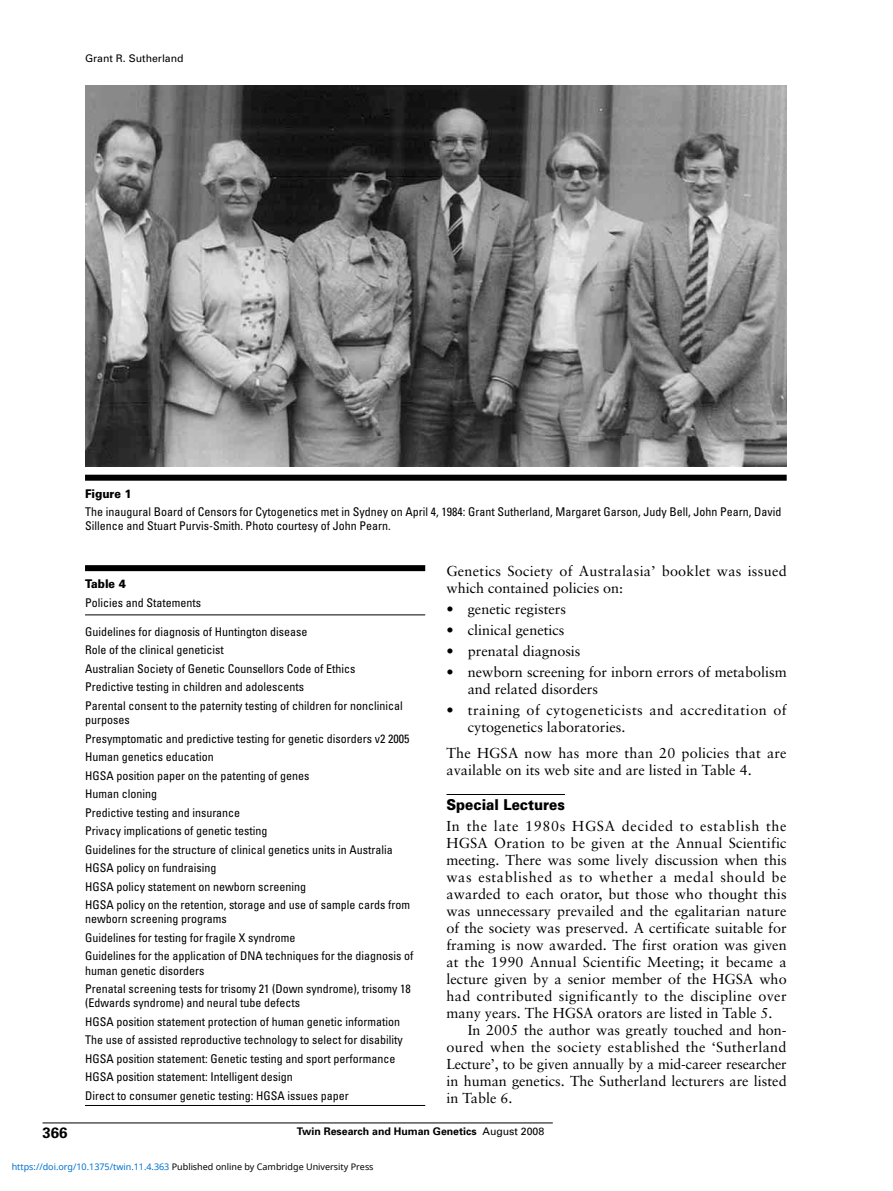
<style>
.page{position:relative;width:893px;height:1191px;background:#fff}
.page>*{position:absolute;margin:0;border:0;box-sizing:border-box;transform-origin:0 0}
.t1{font:900 15px "Univers";color:#000;scale:.9 1}
.t2{font:700 15px "Univers";color:#000}
.t3{font:14.4px/17px "Sabon";color:#000}
.t4{font:14.4px "Sabon";letter-spacing:.025em;color:#000}
.t5{font:14.4px/17px "Sabon";letter-spacing:.02em;color:#000}
.t6{font:14.4px/17px "Sabon";letter-spacing:.035em;color:#000}
.t7{font:14.4px "Sabon";letter-spacing:.05em;color:#000}
.t8{font:14.4px "Sabon";letter-spacing:.045em;color:#000}
.t9{font:condensed 12px/18.5px "Univers";color:#000}
.t10{font:900 12px "Univers";color:#000;scale:.9 1}
.t11{font:700 10.5px "Univers";color:#000}
.t12{font:10.5px "Univers";color:#000}
.t13{font:9px "Noto Sans";color:#000}
.s1{font-weight:400}
.s2{color:#0172cf}
</style>
<div class="page">
<hr style="left:446px;top:794px;width:119px;height:1px;background:#000">
<hr style="left:43px;top:1122px;width:510px;height:1px;background:#000">
<div style="left:85px;top:475px;width:702px;height:6px;background:#000"></div>
<img style="left:85px;top:85px;width:702px;height:381px">
<div style="left:85px;top:565px;width:340px;height:6px;background:#000"></div>
<hr style="left:85px;top:614px;width:340px;height:1px;background:#000">
<hr style="left:85px;top:1105px;width:340px;height:1px;background:#000">
<p class="t12" style="left:85px;top:54px;width:100px">Grant R. Sutherland</p>
<p class="t10" style="left:85px;top:489px;width:53px">Figure 1</p>
<p class="t9" style="left:85px;top:506px;width:698px;line-height:14.2px">The inaugural Board of Censors for Cytogenetics met in Sydney on April 4, 1984: Grant Sutherland, Margaret Garson, Judy Bell, John Pearn, David<br>Sillence and Stuart Purvis-Smith. Photo courtesy of John Pearn.</p>
<p class="t10" style="left:85px;top:579px;width:47px">Table 4</p>
<p class="t9" style="left:85px;top:595px;width:117px">Policies and Statements</p>
<p class="t9" style="left:85px;top:623px;width:319px">Guidelines for diagnosis of Huntington disease<br>Role of the clinical geneticist<br>Australian Society of Genetic Counsellors Code of Ethics Predictive testing in children and adolescents<br>Parental consent to the paternity testing of children for nonclinical</p>
<p class="t9" style="left:85px;top:711px;width:327px">purposes<br>Presymptomatic and predictive testing for genetic disorders v2 2005<br>Human genetics education<br>HGSA position paper on the patenting of genes<br>Human cloning<br>Predictive testing and insurance<br>Privacy implications of genetic testing<br>Guidelines for the structure of clinical genetics units in Australia HGSA policy on fundraising<br>HGSA policy statement on newborn screening<br>HGSA policy on the retention, storage and use of sample cards from</p>
<p class="t9" style="left:85px;top:911px;width:330px">newborn screening programs<br>Guidelines for testing for fragile X syndrome<br>Guidelines for the application of DNA techniques for the diagnosis of</p>
<p class="t9" style="left:85px;top:962px;width:327px">human genetic disorders<br>Prenatal screening tests for trisomy 21 (Down syndrome), trisomy 18</p>
<p class="t9" style="left:85px;top:995px;width:319px">(Edwards syndrome) and neural tube defects<br>HGSA position statement protection of human genetic information The use of assisted reproductive technology to select for disability HGSA position statement: Genetic testing and sport performance HGSA position statement: Intelligent design<br>Direct to consumer genetic testing: HGSA issues paper</p>
<p class="t5" style="left:446px;top:564px;width:342px">Genetics Society of Australasia’ booklet was issued which contained policies on:</p>
<p class="t3" style="left:446px;top:601px;width:121px">• genetic registers</p>
<p class="t3" style="left:446px;top:622px;width:120px">• clinical genetics</p>
<p class="t3" style="left:446px;top:643px;width:136px">• prenatal diagnosis</p>
<p class="t3" style="left:468px;top:665px;width:320px;text-indent:-21px">• newborn screening for inborn errors of metabolism and related disorders</p>
<p class="t6" style="left:468px;top:703px;width:320px;text-indent:-21px">• training of cytogeneticists and accreditation of cytogenetics laboratories.</p>
<p class="t3" style="left:446px;top:745px;width:342px">The HGSA now has more than 20 policies that are available on its web site and are listed in Table 4.</p>
<p class="t1" style="left:446px;top:798px;width:133px">Special Lectures</p>
<p class="t7" style="left:446px;top:820px;width:342px">In the late 1980s HGSA decided to establish the</p>
<p class="t3" style="left:446px;top:835px;width:342px">HGSA Oration to be given at the Annual Scientific</p>
<p class="t3" style="left:446px;top:852px;width:342px">meeting. There was some lively discussion when this</p>
<p class="t8" style="left:446px;top:870px;width:342px">was established as to whether a medal should be</p>
<p class="t3" style="left:446px;top:886px;width:342px">awarded to each orator, but those who thought this</p>
<p class="t3" style="left:446px;top:903px;width:342px">was unnecessary prevailed and the egalitarian nature</p>
<p class="t3" style="left:446px;top:920px;width:342px">of the society was preserved. A certificate suitable for</p>
<p class="t3" style="left:446px;top:937px;width:342px">framing is now awarded. The first oration was given</p>
<p class="t3" style="left:446px;top:954px;width:342px">at the 1990 Annual Scientific Meeting; it became a</p>
<p class="t3" style="left:446px;top:971px;width:342px">lecture given by a senior member of the HGSA who</p>
<p class="t4" style="left:446px;top:989px;width:342px">had contributed significantly to the discipline over</p>
<p class="t3" style="left:446px;top:1005px;width:327px">many years. The HGSA orators are listed in Table 5.</p>
<p class="t3" style="left:468px;top:1022px;width:320px">In 2005 the author was greatly touched and hon-</p>
<p class="t4" style="left:446px;top:1040px;width:342px">oured when the society established the ‘Sutherland</p>
<p class="t3" style="left:446px;top:1056px;width:342px">Lecture’, to be given annually by a mid-career researcher</p>
<p class="t3" style="left:446px;top:1073px;width:342px">in human genetics. The Sutherland lecturers are listed</p>
<p class="t3" style="left:446px;top:1090px;width:67px">in Table 6.</p>
<p class="t2" style="left:43px;top:1127px;width:27px">366</p>
<p class="t11" style="left:297px;top:1127px;width:249px">Twin Research and Human Genetics <span class="s1">August 2008</span></p>
<p class="t13" style="left:12px;top:1160px;width:363px"><span class="s2">https://doi.org/10.1375/twin.11.4.363</span> Published online by Cambridge University Press</p>
</div>
